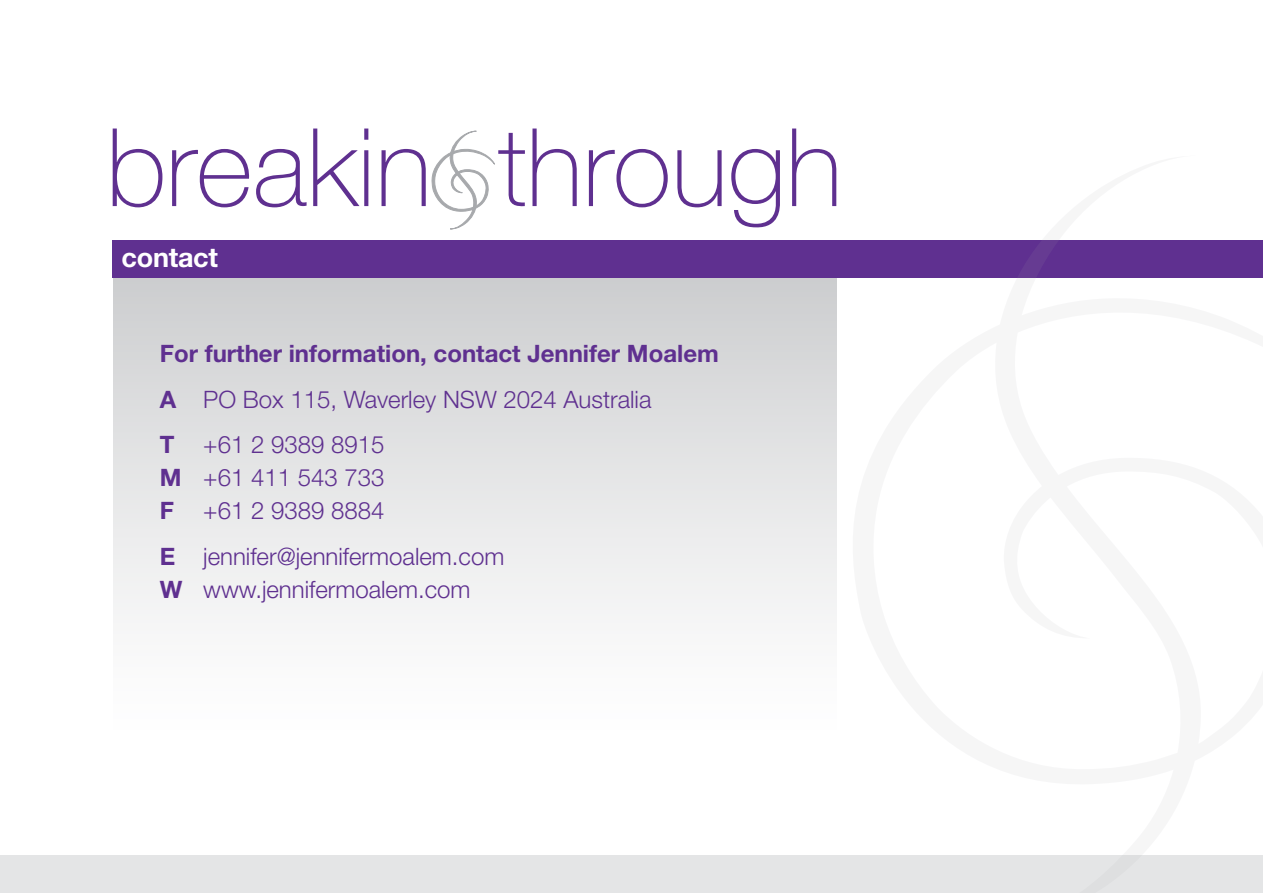
<style>
.page{position:relative;width:1263px;height:893px;background:#fff}
.page>*{position:absolute;margin:0;border:0;box-sizing:border-box;transform-origin:0 0}
.t1{font:700 27px "Helvetica Neue";letter-spacing:-.01em;color:#fff}
.t2{font:700 24px/45.8px "Helvetica Neue";color:#5f3090}
.t3{font:300 24px/33px "Helvetica Neue";color:#5f3090}
.s1{font-weight:300}
.s2{font-weight:700}
</style>
<div class="page">
<div style="left:113px;top:261px;width:723px;height:470px;background:linear-gradient(to bottom,#cccdcf,#fff)"></div>
<div style="left:113px;top:240px;width:1150px;height:38px;background:#5f3090"></div>
<div style="left:0;top:855px;width:1263px;height:38px;background:#e4e5e6"></div>
<svg style="left:113px;top:129px;width:49px;height:78px"></svg>
<svg style="left:172px;top:149px;width:78px;height:58px"></svg>
<svg style="left:256px;top:149px;width:51px;height:58px"></svg>
<svg style="left:313px;top:129px;width:46px;height:77px"></svg>
<svg style="left:364px;top:129px;width:4px;height:11px"></svg>
<svg style="left:364px;top:150px;width:4px;height:56px"></svg>
<svg style="left:532px;top:129px;width:45px;height:77px"></svg>
<svg style="left:589px;top:149px;width:79px;height:58px"></svg>
<svg style="left:677px;top:150px;width:45px;height:57px"></svg>
<svg style="left:731px;top:149px;width:49px;height:79px"></svg>
<svg style="left:792px;top:129px;width:44px;height:77px"></svg>
<svg style="left:381px;top:131px;width:144px;height:98px"></svg>
<p class="t1" style="left:122px;top:241px;width:98px">contact</p>
<p class="t2" style="left:160px;top:330px;width:561px">For further information, contact Jennifer Moalem<br>A <span class="s1">PO Box 115, Waverley NSW 2024 Australia<br></span>T <span class="s1">+61 2 9389 8915</span></p>
<p class="t3" style="left:160px;top:461px;width:226px"><span class="s2">M</span> +61 411 543 733<br><span class="s2">F</span> +61 2 9389 8884</p>
<p class="t3" style="left:160px;top:540px;width:346px"><span class="s2">E</span> jennifer@jennifermoalem.com<br><span class="s2">W</span> www.jennifermoalem.com</p>
</div>
